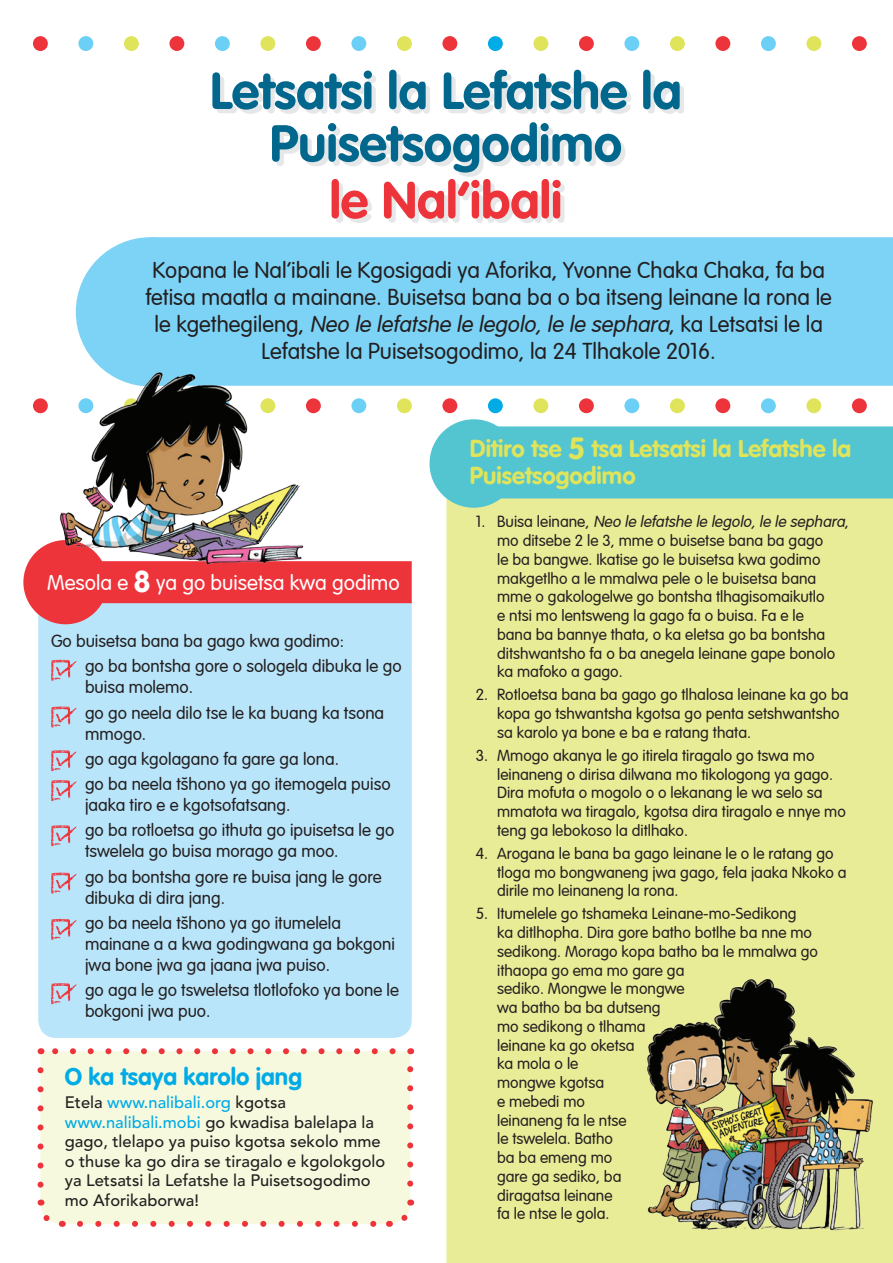
<style>
.page{position:relative;width:893px;height:1263px;background:#fff}
.page>*{position:absolute;margin:0;border:0;box-sizing:border-box;transform-origin:0 0}
.Head{font:51px/52.5px "VAG Rounded Bold";color:#01678d;text-align:center}
.Head-2{font:51px "VAG Rounded Bold";color:#ee343b}
.Head_2{font:24px/27px "VAG Rounded Bold";color:#e0e45a}
.Head_2-2{font:24px "VAG Rounded Bold";color:#00abe6}
.Body_Vag_rounded{font:300 22.5px/27px "VAG Rounded";color:#231f20;text-align:center}
.Head_2-3{font:300 21px "VAG Rounded";color:#fff}
.Body_vag_bullets{font:300 17.25px/21px "VAG Rounded";color:#231f20}
.Body_Vag_rounded-2{font:300 17.25px "VAG Rounded";color:#231f20}
.Body_1{font:500 16.5px/19.5px "Avenir LT Std";color:#231f20}
.Body_vag_bullets-2{font:300 15.75px/18.8px "VAG Rounded";color:#231f20}
.s1{font-style:italic}
.s2{font-family:"VAG Rounded Bold";font-weight:400;font-size:30px}
.s3{color:#00abe6}
.s4{font-size:30px}
</style>
<div class="page">
<div style="left:33px;top:398px;width:15px;height:15px;background:#ee343b;border-radius:50%"></div>
<div style="left:351px;top:398px;width:15px;height:15px;background:#6bcff6;border-radius:50%"></div>
<div style="left:397px;top:398px;width:15px;height:15px;background:#e0e45a;border-radius:50%"></div>
<div style="left:442px;top:398px;width:15px;height:15px;background:#ee343b;border-radius:50%"></div>
<div style="left:488px;top:398px;width:15px;height:15px;background:#00abe6;border-radius:50%"></div>
<div style="left:533px;top:398px;width:15px;height:15px;background:#e0e45a;border-radius:50%"></div>
<div style="left:579px;top:398px;width:15px;height:15px;background:#ee343b;border-radius:50%"></div>
<div style="left:624px;top:398px;width:15px;height:15px;background:#6bcff6;border-radius:50%"></div>
<div style="left:670px;top:398px;width:15px;height:15px;background:#e0e45a;border-radius:50%"></div>
<div style="left:715px;top:398px;width:15px;height:15px;background:#ee343b;border-radius:50%"></div>
<div style="left:761px;top:398px;width:15px;height:15px;background:#6bcff6;border-radius:50%"></div>
<div style="left:806px;top:398px;width:15px;height:15px;background:#e0e45a;border-radius:50%"></div>
<div style="left:852px;top:398px;width:15px;height:15px;background:#ee343b;border-radius:50%"></div>
<div style="left:150px;top:237px;width:743px;height:149px;background:#7cd3f6"></div>
<div style="left:76px;top:237px;width:149px;height:149px;background:#7cd3f6;border-radius:50%"></div>
<div style="left:446px;top:498px;width:447px;height:765px;background:#e9ec97"></div>
<div style="left:41px;top:1051px;width:369px;height:173px;background:#f6f9de"></div>
<svg style="left:38px;top:1070px;width:6px;height:123px"></svg>
<svg style="left:80px;top:1221px;width:300px;height:6px"></svg>
<svg style="left:407px;top:1061px;width:6px;height:123px"></svg>
<svg style="left:49px;top:1048px;width:344px;height:6px"></svg>
<svg style="left:38px;top:1199px;width:25px;height:28px"></svg>
<svg style="left:396px;top:1199px;width:19px;height:25px"></svg>
<div style="left:38px;top:603px;width:374px;height:435px;background:#b9e5fa"></div>
<div style="left:38px;top:561px;width:374px;height:42px;background:#ee343b"></div>
<div style="left:23px;top:540px;width:85px;height:84px;background:#ee343b;border-radius:50%"></div>
<svg style="left:51px;top:659px;width:26px;height:22px"></svg>
<svg style="left:51px;top:706px;width:26px;height:22px"></svg>
<svg style="left:51px;top:750px;width:26px;height:21px"></svg>
<svg style="left:51px;top:780px;width:26px;height:21px"></svg>
<svg style="left:51px;top:825px;width:26px;height:21px"></svg>
<svg style="left:51px;top:872px;width:26px;height:22px"></svg>
<svg style="left:51px;top:918px;width:26px;height:22px"></svg>
<svg style="left:51px;top:983px;width:26px;height:21px"></svg>
<div style="left:455px;top:426px;width:438px;height:72px;background:#53c5d1"></div>
<div style="left:429px;top:419px;width:89px;height:89px;background:#53c5d1;border-radius:50%"></div>
<img style="left:46px;top:356px;width:280px;height:209px">
<img style="left:629px;top:971px;width:261px;height:278px">
<div style="left:33px;top:36px;width:15px;height:15px;background:#ee343b;border-radius:50%"></div>
<div style="left:78px;top:36px;width:15px;height:15px;background:#6bcff6;border-radius:50%"></div>
<div style="left:124px;top:36px;width:15px;height:15px;background:#e0e45a;border-radius:50%"></div>
<div style="left:169px;top:36px;width:15px;height:15px;background:#ee343b;border-radius:50%"></div>
<div style="left:215px;top:36px;width:15px;height:15px;background:#6bcff6;border-radius:50%"></div>
<div style="left:260px;top:36px;width:15px;height:15px;background:#e0e45a;border-radius:50%"></div>
<div style="left:306px;top:36px;width:15px;height:15px;background:#ee343b;border-radius:50%"></div>
<div style="left:351px;top:36px;width:15px;height:15px;background:#6bcff6;border-radius:50%"></div>
<div style="left:397px;top:36px;width:15px;height:15px;background:#e0e45a;border-radius:50%"></div>
<div style="left:442px;top:36px;width:15px;height:15px;background:#ee343b;border-radius:50%"></div>
<div style="left:488px;top:36px;width:15px;height:15px;background:#00abe6;border-radius:50%"></div>
<div style="left:533px;top:36px;width:15px;height:15px;background:#e0e45a;border-radius:50%"></div>
<div style="left:579px;top:36px;width:15px;height:15px;background:#ee343b;border-radius:50%"></div>
<div style="left:624px;top:36px;width:15px;height:15px;background:#6bcff6;border-radius:50%"></div>
<div style="left:670px;top:36px;width:15px;height:15px;background:#e0e45a;border-radius:50%"></div>
<div style="left:715px;top:36px;width:15px;height:15px;background:#ee343b;border-radius:50%"></div>
<div style="left:761px;top:36px;width:15px;height:15px;background:#6bcff6;border-radius:50%"></div>
<div style="left:806px;top:36px;width:15px;height:15px;background:#e0e45a;border-radius:50%"></div>
<div style="left:852px;top:36px;width:15px;height:15px;background:#ee343b;border-radius:50%"></div>
<p class="Head" style="left:210px;top:64px;width:473px">Letsatsi la Lefatshe la<br>Puisetsogodimo</p>
<p class="Head-2" style="left:330px;top:170px;width:234px">le Nal’ibali</p>
<p class="Body_Vag_rounded" style="left:145px;top:257px;width:688px">Kopana le Nal’ibali le Kgosigadi ya Aforika, Yvonne Chaka Chaka, fa ba fetisa maatla a mainane. Buisetsa bana ba o ba itseng leinane la rona le l e k g e t h e g i l e n g , <span class="s1">Neo le lefatshe le legolo,le le sephara</span>, k a L e ts a ts i l e l a Lefatshe la Puisetsogodimo, la 24 Tlhakole 2016.</p>
<p class="Head_2-3" style="left:47px;top:571px;width:354px">Mesola e <span class="s2">8</span> ya go buisetsa kwa godimo</p>
<p class="Body_Vag_rounded-2" style="left:51px;top:631px;width:295px">Go buisetsa bana ba gago kwa godimo:</p>
<p class="Body_vag_bullets" style="left:85px;top:656px;width:318px">go ba bontsha gore o sologela dibuka le go buisa molemo.</p>
<p class="Body_vag_bullets" style="left:85px;top:703px;width:301px">go go neela dilo tse le ka buang ka tsona mmogo.</p>
<p class="Body_vag_bullets" style="left:85px;top:749px;width:256px">go aga kgolagano fa gare ga lona.</p>
<p class="Body_vag_bullets" style="left:85px;top:774px;width:307px">go ba neela tšhono ya go itemogela puiso jaaka tiro e e kgotsofatsang.</p>
<p class="Body_vag_bullets" style="left:85px;top:820px;width:311px">go ba rotloetsa go ithuta go ipuisetsa le go tswelela go buisa morago ga moo.</p>
<p class="Body_vag_bullets" style="left:85px;top:867px;width:298px">go ba bontsha gore re buisa jang le gore dibuka di dira jang.</p>
<p class="Body_vag_bullets" style="left:85px;top:913px;width:311px">go ba neela tšhono ya go itumelela mainane a a kwa godingwana ga bokgoni jwa bone jwa ga jaana jwa puiso.</p>
<p class="Body_vag_bullets" style="left:85px;top:980px;width:316px">go aga le go tsweletsa tlotlofoko ya bone le bokgoni jwa puo.</p>
<p class="Head_2-2" style="left:65px;top:1062px;width:239px">O ka tsaya karolo jang</p>
<p class="Body_1" style="left:65px;top:1093px;width:322px">Etela <span class="s3">www.nalibali.org</span> kgotsa <span class="s3">www.nalibali.mobi</span> go kwadisa balelapa la gago, tlelapo ya puiso kgotsa sekolo mme o thuse ka go dira se tiragalo e kgolokgolo ya Letsatsi la Lefatshe la Puisetsogodimo mo Aforikaborwa!</p>
<p class="Head_2" style="left:470px;top:435px;width:383px">Ditiro tse <span class="s4">5</span> tsa Letsatsi la Lefatshe la<br>Puisetsogodimo</p>
<p class="Body_vag_bullets-2" style="left:497px;top:513px;width:353px;text-indent:-21px">1 . B u i s a l e i n a n e , <span class="s1">Neo le lefatshe le legolo,le le sephara</span>, mo ditsebe 2 le 3, mme o buisetse bana ba gago<br>le ba bangwe. Ikatise go le buisetsa kwa godimo makgetlho a le mmalwa pele o le buisetsa bana mme o gakologelwe go bontsha tlhagisomaikutlo<br>e ntsi mo lentsweng la gago fa o buisa. Fa e le<br>bana ba bannye thata, o ka eletsa go ba bontsha ditshwantsho fa o ba anegela leinane gape bonolo ka mafoko a gago.</p>
<p class="Body_vag_bullets-2" style="left:497px;top:686px;width:353px;text-indent:-21px">2. Rotloetsa bana ba gago go tlhalosa leinane ka go ba kopa go tshwantsha kgotsa go penta setshwantsho sa karolo ya bone e ba e ratang thata.</p>
<p class="Body_vag_bullets-2" style="left:497px;top:746px;width:350px;text-indent:-21px">3. Mmogo akanya le go itirela tiragalo go tswa mo leinaneng o dirisa dilwana mo tikologong ya gago.<br>Dira mofuta o mogolo o o lekanang le wa selo sa mmatota wa tiragalo, kgotsa dira tiragalo e nnye mo teng ga lebokoso la ditlhako.</p>
<p class="Body_vag_bullets-2" style="left:497px;top:844px;width:351px;text-indent:-21px">4. Arogana le bana ba gago leinane le o le ratang go tloga mo bongwaneng jwa gago, fela jaaka Nkoko a dirile mo leinaneng la rona.</p>
<p class="Body_vag_bullets-2" style="left:497px;top:905px;width:322px;text-indent:-21px">5. Itumelele go tshameka Leinane-mo-Sedikong<br>ka ditlhopha. Dira gore batho botlhe ba nne mo sedikong. Morago kopa batho ba le mmalwa go ithaopa go ema mo gare ga<br>sediko. Mongwe le mongwe<br>wa batho ba ba dutseng<br>mo sedikong o tlhama<br>leinane ka go oketsa<br>ka mola o le<br>mongwe kgotsa<br>e mebedi mo<br>leinaneng fa le ntse<br>le tswelela. Batho<br>ba ba emeng mo<br>gare ga sediko, ba<br>diragatsa leinane<br>fa le ntse le gola.</p>
</div>
